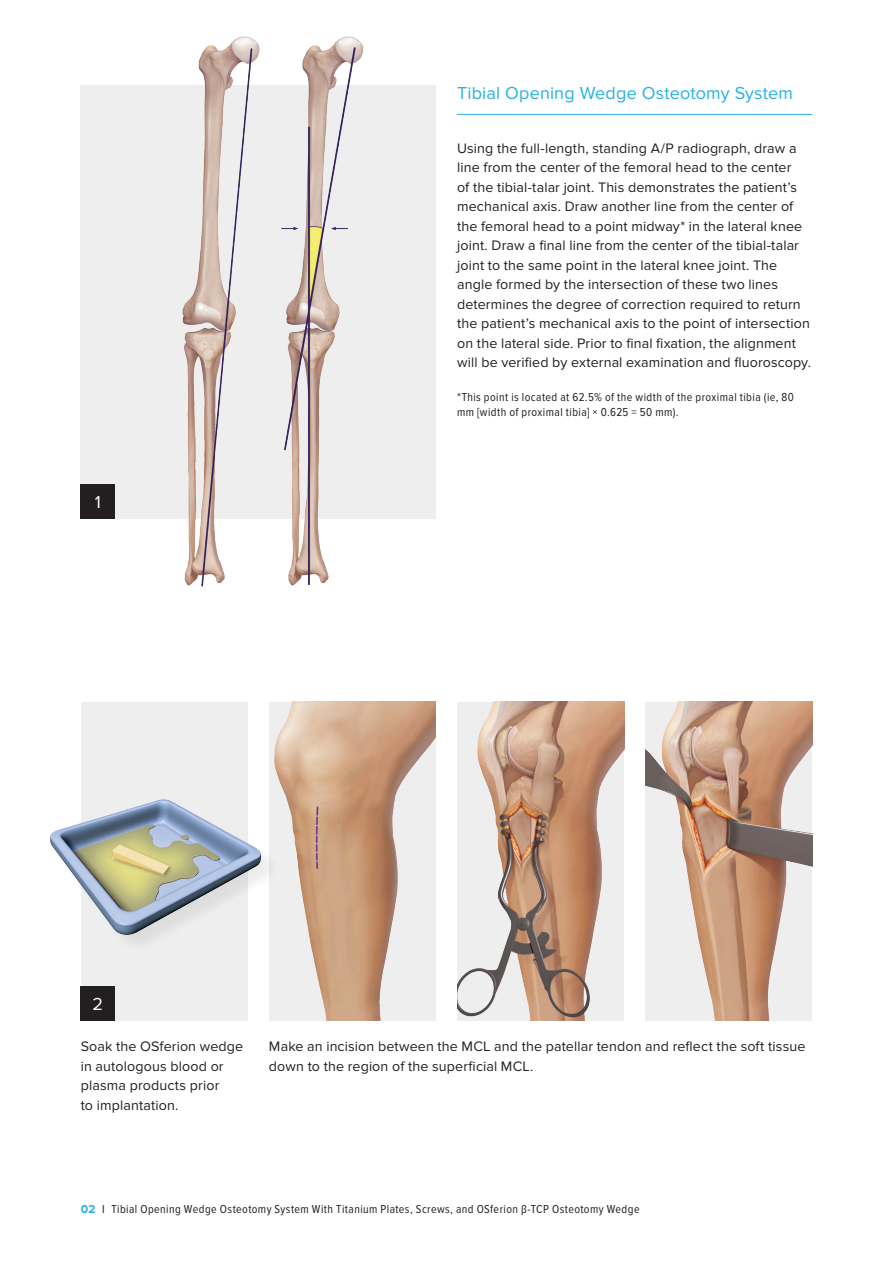
<style>
.page{position:relative;width:893px;height:1263px;background:#fff}
.page>*{position:absolute;margin:0;border:0;box-sizing:border-box;transform-origin:0 0}
._05_Content_Subline{font:18px "Proxima Nova";letter-spacing:.01em;color:#26b1e6}
._19_Step_Numbers{font:18px "Proxima Nova";color:#fff}
._07_Running_Text{font:14.25px/19.5px "Proxima Nova";letter-spacing:.01em;color:#231f20}
._15_Position_Spelling_black{font:12px/14.4px "Proxima Nova Cond";letter-spacing:.035em;color:#231f20}
.s1{font-family:"Proxima Nova";font-weight:700;color:#26b1e6}
</style>
<div class="page">
<hr style="left:457px;top:114px;width:355px;height:1px;background:#26b1e6">
<img style="left:81px;top:36px;width:352px;height:551px">
<div style="left:81px;top:702px;width:167px;height:318px;background:#eeeeef"></div>
<img style="left:269px;top:702px;width:167px;height:318px">
<img style="left:457px;top:702px;width:167px;height:318px">
<img style="left:645px;top:702px;width:167px;height:318px">
<div style="left:81px;top:485px;width:34px;height:34px;background:#231f20"></div>
<div style="left:81px;top:986px;width:34px;height:34px;background:#231f20"></div>
<img style="left:50px;top:767px;width:250px;height:211px">
<p class="_05_Content_Subline" style="left:457px;top:83px;width:337px">Tibial Opening Wedge Osteotomy System</p>
<p class="_19_Step_Numbers" style="left:95px;top:491px;width:8px">1</p>
<p class="_19_Step_Numbers" style="left:93px;top:993px;width:12px">2</p>
<p class="_07_Running_Text" style="left:457px;top:139px;width:355px">Using the full-length, standing A/P radiograph, draw a line from the center of the femoral head to the center<br>of the tibial-talar joint. This demonstrates the patient’s mechanical axis. Draw another line from the center of the femoral head to a point midway* in the lateral knee joint. Draw a final line from the center of the tibial-talar joint to the same point in the lateral knee joint. The angle formed by the intersection of these two lines determines the degree of correction required to return the patient’s mechanical axis to the point of intersection on the lateral side. Prior to final fixation, the alignment will be verified by external examination and fluoroscopy.</p>
<p class="_15_Position_Spelling_black" style="left:457px;top:390px;width:338px">*This point is located at 62.5% of the width of the proximal tibia (ie, 80 mm [width of proximal tibia] × 0.625 = 50 mm).</p>
<p class="_07_Running_Text" style="left:81px;top:1037px;width:164px">Soak the OSferion wedge in autologous blood or plasma products prior<br>to implantation.</p>
<p class="_07_Running_Text" style="left:269px;top:1037px;width:538px">Make an incision between the MCL and the patellar tendon and reflect the soft tissue down to the region of the superficial MCL.</p>
<p class="_15_Position_Spelling_black" style="left:81px;top:1202px;width:560px"><span class="s1">02</span> I Tibial Opening Wedge Osteotomy System With Titanium Plates, Screws, and OSferion β-TCP Osteotomy Wedge</p>
</div>
